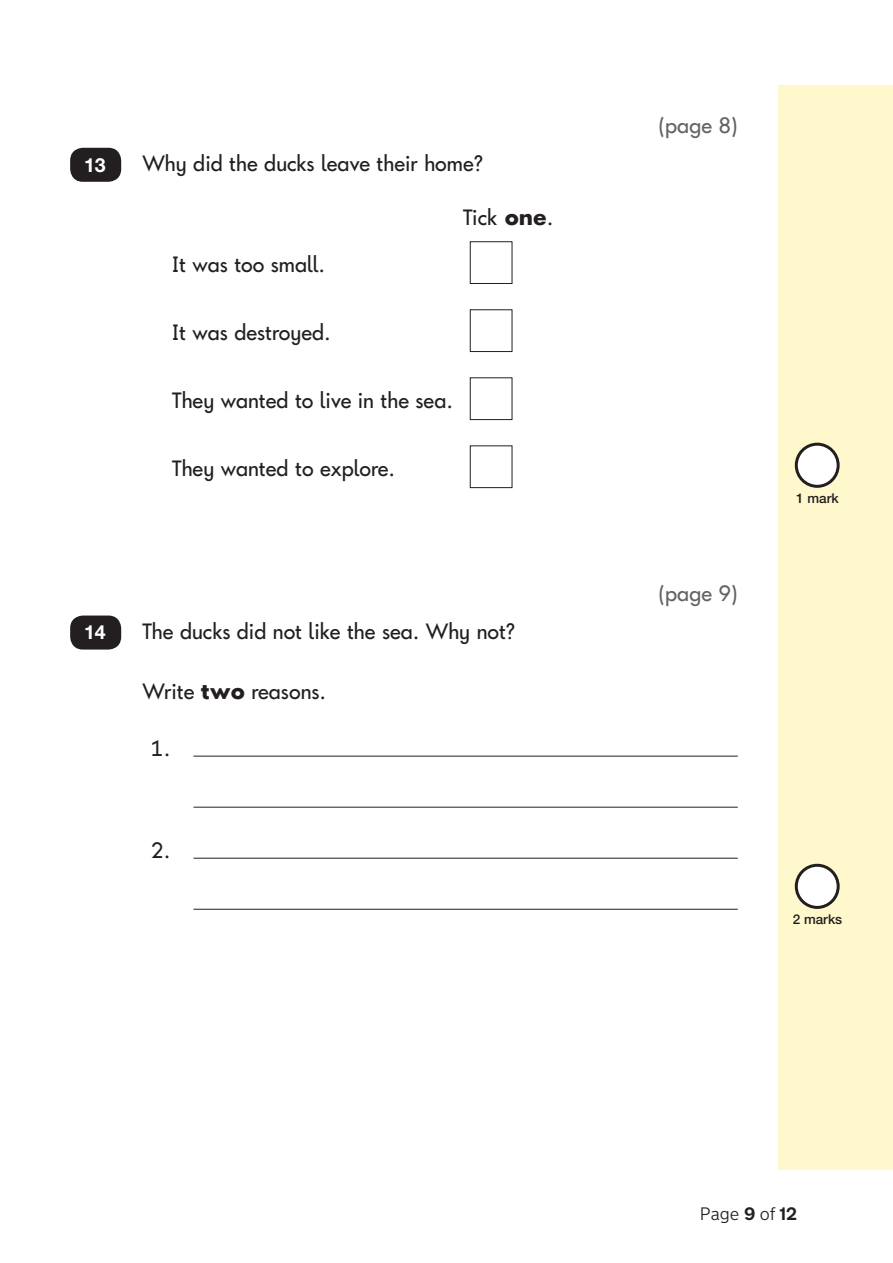
<style>
.page{position:relative;width:893px;height:1263px;background:#fff}
.page>*{position:absolute;margin:0;border:0;box-sizing:border-box;transform-origin:0 0}
.t1{font:22.5px "Keystageone Regular 13";color:#231f20}
.t2{font:22.5px "Keystageone Regular 14";color:#231f20}
.t3{font:22.5px "Keystageone Regular 13";color:#636366}
.t4{font:22.5px "Keystageone Regular 14";color:#636366}
.t5{font:700 19.5px "Helvetica Neue LT Std";color:#fff}
.t6{font:300 18px "New Transport";color:#231f20}
.t7{font:500 13.5px "Helvetica Neue LT Std";color:#231f20}
.s1{font-family:"Keystageone";font-weight:700}
.s2{font-family:"Keystageone Bold 7"}
.s3{font-weight:700}
</style>
<div class="page">
<div style="left:778px;top:85px;width:115px;height:1084px;background:#fff8cc"></div>
<div style="left:470px;top:241px;width:42px;height:43px;border:1px solid #231f20"></div>
<div style="left:470px;top:309px;width:42px;height:43px;border:1px solid #231f20"></div>
<div style="left:470px;top:377px;width:42px;height:43px;border:1px solid #231f20"></div>
<div style="left:470px;top:445px;width:42px;height:43px;border:1px solid #231f20"></div>
<div style="left:796px;top:444px;width:42px;height:42px;background:#fff;border-radius:50%"></div>
<div style="left:795px;top:443px;width:45px;height:45px;border:3px solid #231f20;border-radius:50%"></div>
<div style="left:70px;top:148px;width:51px;height:34px;background:#231f20;border-radius:13px"></div>
<hr style="left:193px;top:756px;width:545px;height:1px;background:#231f20">
<hr style="left:193px;top:807px;width:545px;height:1px;background:#231f20">
<hr style="left:193px;top:858px;width:545px;height:1px;background:#231f20">
<hr style="left:193px;top:909px;width:545px;height:1px;background:#231f20">
<div style="left:796px;top:865px;width:42px;height:42px;background:#fff;border-radius:50%"></div>
<div style="left:795px;top:864px;width:45px;height:45px;border:3px solid #231f20;border-radius:50%"></div>
<div style="left:70px;top:615px;width:51px;height:34px;background:#231f20;border-radius:13px"></div>
<p class="t5" style="left:84px;top:152px;width:23px">13</p>
<p class="t1" style="left:142px;top:153px;width:342px">Why did the ducks leave their home?</p>
<p class="t1" style="left:463px;top:207px;width:92px">Tick <span class="s1">one</span>.</p>
<p class="t1" style="left:172px;top:254px;width:154px">It was too small.</p>
<p class="t1" style="left:172px;top:322px;width:160px">It was destroyed.</p>
<p class="t1" style="left:172px;top:390px;width:282px">They wanted to live in the sea.</p>
<p class="t1" style="left:172px;top:458px;width:224px">They wanted to explore.</p>
<p class="t5" style="left:84px;top:620px;width:23px">14</p>
<p class="t2" style="left:142px;top:621px;width:374px">The ducks did not like the sea. Why not?</p>
<p class="t2" style="left:142px;top:681px;width:185px">Write <span class="s2">two</span> reasons.</p>
<p class="t2" style="left:151px;top:738px;width:21px">1.</p>
<p class="t2" style="left:151px;top:840px;width:21px">2.</p>
<p class="t3" style="left:659px;top:115px;width:81px">(page 8)</p>
<p class="t4" style="left:659px;top:583px;width:81px">(page 9)</p>
<p class="t7" style="left:796px;top:490px;width:44px">1 mark</p>
<p class="t7" style="left:793px;top:911px;width:51px">2 marks</p>
<p class="t6" style="left:700px;top:1203px;width:99px">Page <span class="s3">9</span> of <span class="s3">12</span></p>
</div>
